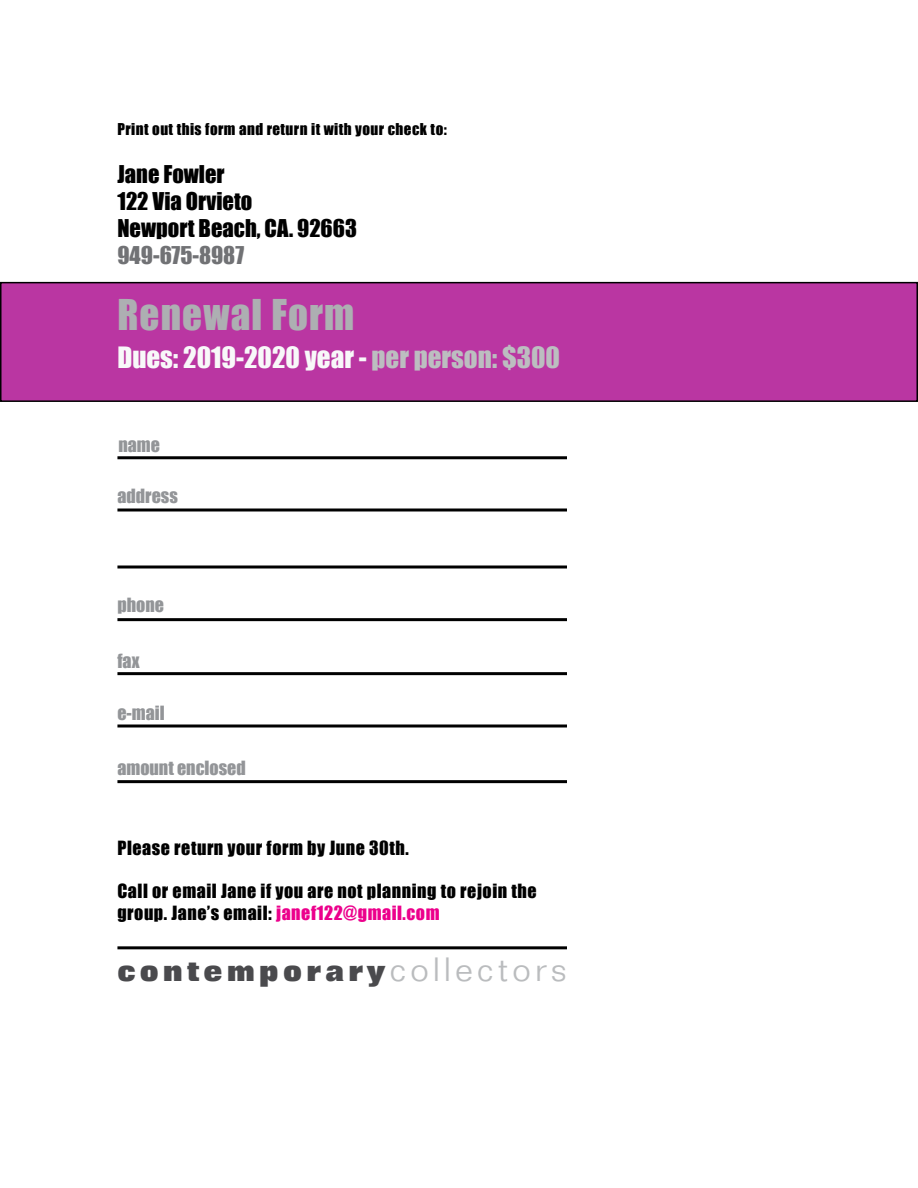
<style>
.page{position:relative;width:918px;height:1188px;background:#fff}
.page>*{position:absolute;margin:0;border:0;box-sizing:border-box;transform-origin:0 0}
.t1{font:39px "Impact";letter-spacing:.03em;color:#adafb2}
.t2{font:800 27.75px "Folio";letter-spacing:.16em;color:#4a4a4d}
.t3{font:27px "Impact";color:#f8f8f9}
.t4{font:22.5px/27px "Impact";color:#000}
.t5{font:22.5px "Impact";color:#717275}
.t6{font:18px/21.6px "Impact";letter-spacing:.03em;color:#000}
.t7{font:18px "Impact";color:#939598}
.t8{font:15px "Impact";letter-spacing:.03em;color:#000}
.s1{color:#bcbec0}
.s2{color:#ec008c}
.s3{font-weight:300;font-size:33px;color:#babcbe}
</style>
<div class="page">
<div style="left:1px;top:283px;width:916px;height:118px;background:#ba36a2"></div>
<div style="left:0;top:282px;width:918px;height:120px;border:2px solid #000"></div>
<hr style="left:117px;top:456px;width:450px;height:3px;background:#000">
<svg style="left:117px;top:508px;width:450px;height:4px;background:#3f3f3f"></svg>
<hr style="left:117px;top:566px;width:450px;height:2px;background:#000">
<hr style="left:117px;top:618px;width:450px;height:3px;background:#000">
<hr style="left:117px;top:672px;width:450px;height:3px;background:#000">
<svg style="left:117px;top:724px;width:450px;height:4px;background:#3f3f3f"></svg>
<hr style="left:117px;top:780px;width:450px;height:3px;background:#000">
<hr style="left:117px;top:946px;width:450px;height:3px;background:#000">
<p class="t8" style="left:117px;top:117px;width:331px">Print out this form and return it with your check to:</p>
<p class="t4" style="left:117px;top:160px;width:241px">Jane Fowler<br>122 Via Orvieto<br>Newport Beach, CA. 92663</p>
<p class="t5" style="left:117px;top:238px;width:128px">949-675-8987</p>
<h1 class="t1" style="left:117px;top:284px;width:238px">Renewal Form</h1>
<h3 class="t3" style="left:117px;top:336px;width:444px">Dues: 2019-2020 year - <span class="s1">per person: $300</span></h3>
<p class="t7" style="left:118px;top:431px;width:43px">name</p>
<p class="t7" style="left:117px;top:482px;width:62px">address</p>
<p class="t7" style="left:117px;top:591px;width:48px">phone</p>
<p class="t7" style="left:117px;top:647px;width:24px">fax</p>
<p class="t7" style="left:117px;top:699px;width:49px">e-mail</p>
<p class="t7" style="left:117px;top:754px;width:130px">amount enclosed</p>
<p class="t6" style="left:117px;top:837px;width:293px">Please return your form by June 30th.</p>
<p class="t6" style="left:117px;top:880px;width:421px">Call or email Jane if you are not planning to rejoin the group. Jane’s email: <span class="s2">janef122@gmail.com</span></p>
<h2 class="t2" style="left:117px;top:955px;width:451px">contemporary<span class="s3">collectors</span></h2>
</div>
